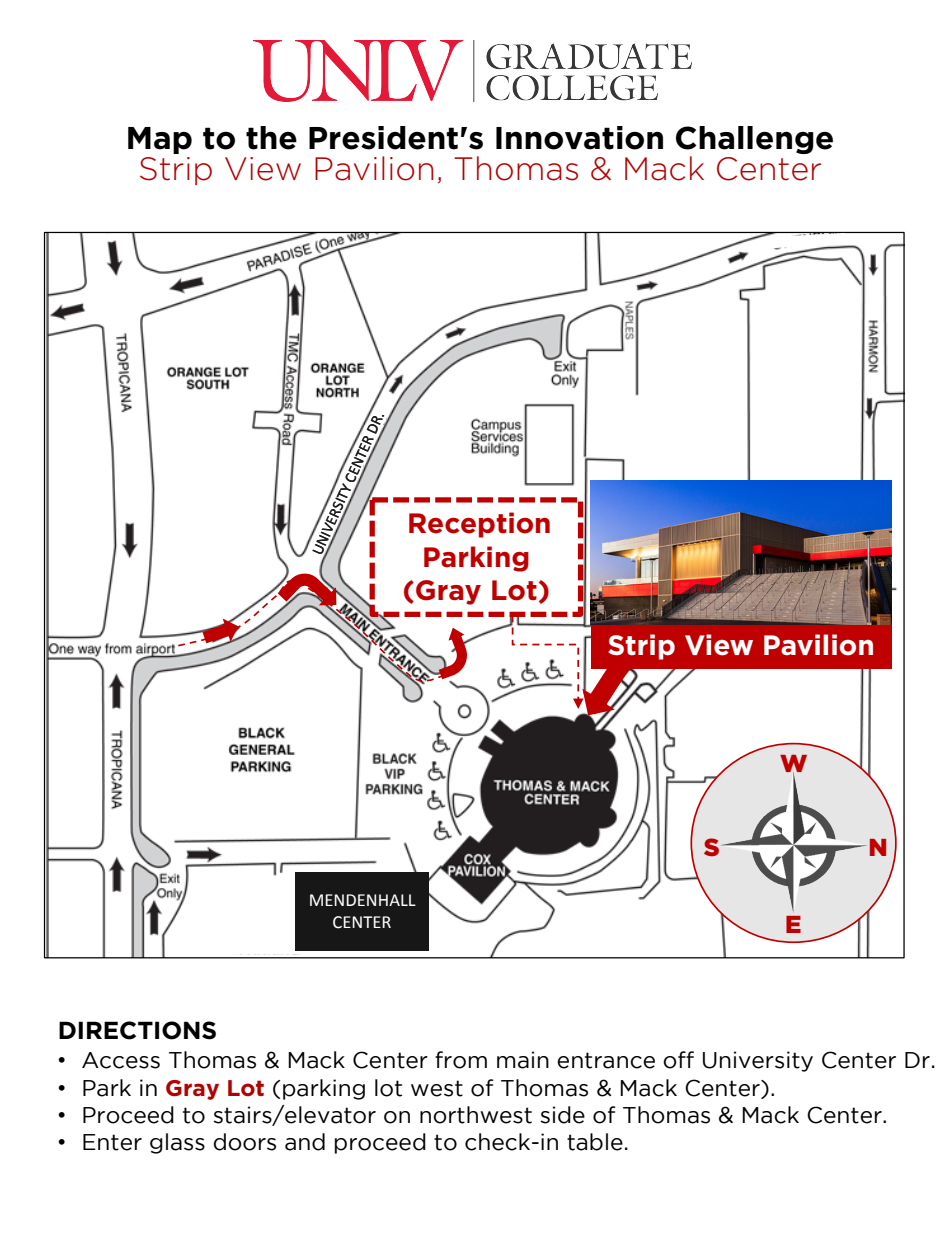
<style>
.page{position:relative;width:945px;height:1260px;background:#fff}
.page>*{position:absolute;margin:0;border:0;box-sizing:border-box;transform-origin:0 0}
.t1{font:300 32.38px "Gotham";color:#b10202}
.t2{font:700 31.5px "Gotham";color:#000}
.t3{font:700 28px/33.8px "Gotham";color:#c00000;text-align:center}
.t4{font:700 28px "Gotham";color:#fff}
.t5{font:700 24.5px "Gotham";color:#000}
.t6{font:900 24.5px "Gotham";color:#c00000}
.t7{font:22.75px "Gotham";color:#000}
.t8{font:18.55px/22.1px "Calibri";color:#fff;text-align:center}
.t9{font:15.75px "Calibri";color:#000}
.s1{font-family:"Arial"}
.s2{font-weight:700;color:#b10202}
</style>
<div class="page">
<img style="left:46px;top:234px;width:857px;height:722px">
<div style="left:691px;top:744px;width:205px;height:198px;background:#e7e6e6;border-radius:50%"></div>
<div style="left:216px;top:884px;width:106px;height:70px;background:#fff"></div>
<div style="left:295px;top:872px;width:134px;height:78px;background:#181717"></div>
<div style="left:591px;top:622px;width:300px;height:47px;background:#c00000"></div>
<div style="left:370px;top:497px;width:213px;height:120px;background:#fff;border:5px dashed #c00000"></div>
<svg style="left:176px;top:570px;width:293px;height:115px"></svg>
<svg style="left:511px;top:614px;width:121px;height:102px"></svg>
<img style="left:720px;top:772px;width:148px;height:142px">
<img style="left:591px;top:480px;width:300px;height:144px">
<svg style="left:315px;top:407px;width:74px;height:131px"></svg>
<svg style="left:771px;top:233px;width:74px;height:15px"></svg>
<img style="left:254px;top:40px;width:437px;height:62px">
<h1 class="t2" style="left:126px;top:119px;width:710px">Map to the President's Innovation Challenge</h1>
<h2 class="t1" style="left:138px;top:151px;width:686px">Strip View Pavilion, Thomas &amp; Mack Center</h2>
<p class="t5" style="left:58px;top:1016px;width:161px">DIRECTIONS</p>
<p class="t9" style="left:307px;top:550px;width:157px;rotate:-66deg">UNIVERSITY CENTER DR.</p>
<p class="t3" style="left:402px;top:505px;width:151px">Reception<br>Parking (Gray Lot)</p>
<p class="t8" style="left:309px;top:889px;width:108px">MENDENHALL<br>CENTER</p>
<p class="t4" style="left:608px;top:629px;width:269px">Strip View Pavilion</p>
<p class="t6" style="left:704px;top:834px;width:18px">S</p>
<p class="t6" style="left:780px;top:749px;width:29px">W</p>
<p class="t6" style="left:785px;top:911px;width:18px">E</p>
<p class="t6" style="left:869px;top:834px;width:21px">N</p>
<p class="t7" style="left:58px;top:1048px;width:880px"><span class="s1">•</span> Access Thomas &amp; Mack Center from main entrance off University Center Dr.</p>
<p class="t7" style="left:58px;top:1075px;width:720px"><span class="s1">•</span> Park in <span class="s2">Gray Lot</span> (parking lot west of Thomas &amp; Mack Center).</p>
<p class="t7" style="left:58px;top:1102px;width:832px"><span class="s1">•</span> Proceed to stairs/elevator on northwest side of Thomas &amp; Mack Center.</p>
<p class="t7" style="left:58px;top:1129px;width:573px"><span class="s1">•</span> Enter glass doors and proceed to check-in table.</p>
</div>
